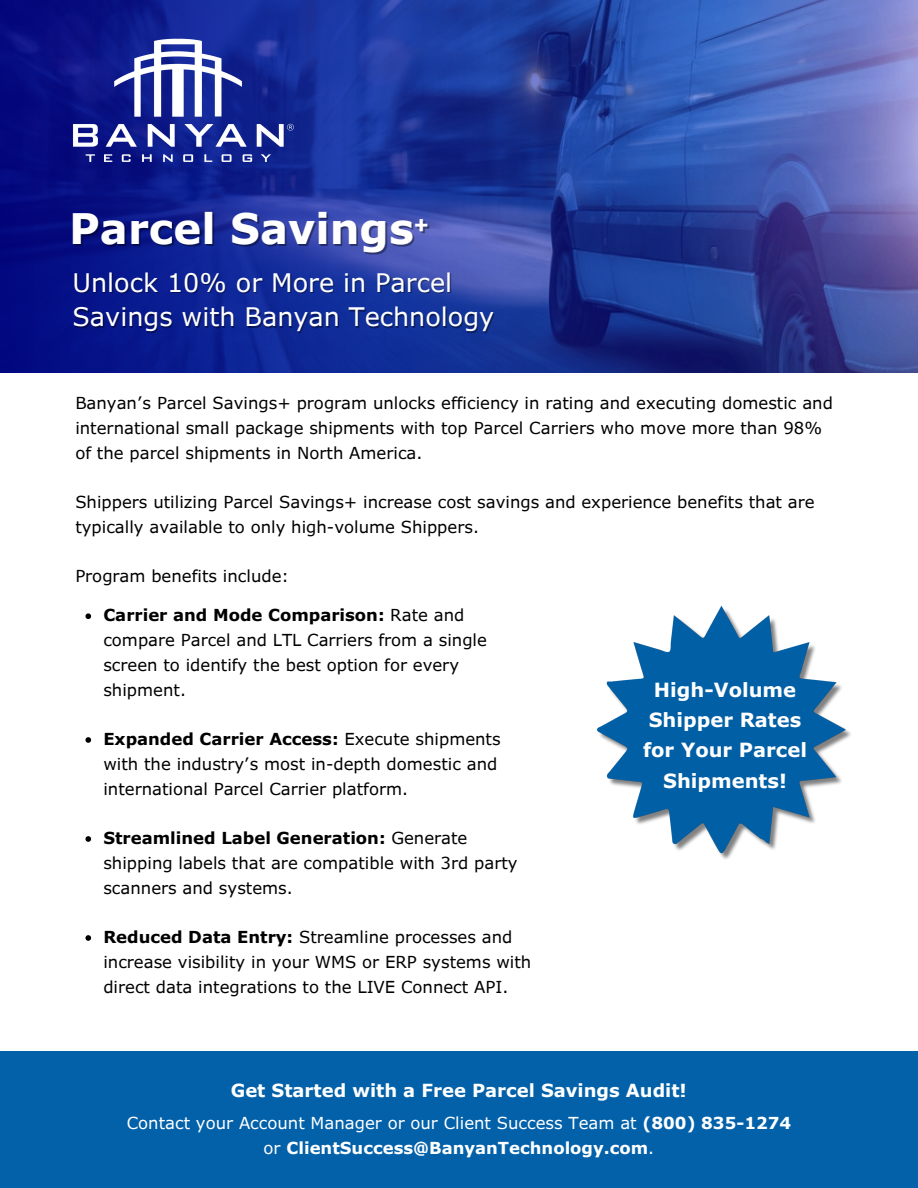
<style>
.page{position:relative;width:918px;height:1188px;background:#fff}
.page>*{position:absolute;margin:0;border:0;box-sizing:border-box;transform-origin:0 0}
.t1{font:700 42px "Verdana Pro";color:#fff}
.t2{font:25.5px/34.8px "Verdana Pro";color:#fff}
.t3{font:700 19.5px/30.3px "Verdana Pro";color:#fff;text-align:center}
.t4{font:700 18px "Verdana Pro";color:#fff}
.t5{font:16.5px/24.8px "Verdana Pro";color:#000}
.t6{font:16.5px/24.8px "Verdana Pro";color:#fff;text-align:center}
.s1{font-family:"Noto Sans"}
.s2{font-weight:700}
</style>
<div class="page">
<div style="left:0;top:1051px;width:918px;height:137px;background:#0261a9"></div>
<svg style="left:0;top:0;width:918px;height:372px;background:#273c9c"></svg>
<img style="left:54px;top:27px;width:251px;height:149px">
<img style="left:597px;top:606px;width:254px;height:253px">
<svg style="left:85px;top:613px;width:6px;height:6px"></svg>
<svg style="left:85px;top:737px;width:6px;height:6px"></svg>
<svg style="left:85px;top:836px;width:6px;height:6px"></svg>
<svg style="left:85px;top:935px;width:6px;height:6px"></svg>
<h1 class="t1" style="left:69px;top:202px;width:361px">Parcel Savings<span class="s1">⁺</span></h1>
<h2 class="t2" style="left:73px;top:264px;width:423px">Unlock 10% or More in Parcel<br>Savings with Banyan Technology</h2>
<p class="t5" style="left:75px;top:390px;width:759px">Banyan’s Parcel Savings+ program unlocks efficiency in rating and executing domestic and</p>
<p class="t5" style="left:75px;top:415px;width:748px">international small package shipments with top Parcel Carriers who move more than 98%</p>
<p class="t5" style="left:75px;top:440px;width:349px">of the parcel shipments in North America.</p>
<p class="t5" style="left:75px;top:489px;width:741px">Shippers utilizing Parcel Savings+ increase cost savings and experience benefits that are</p>
<p class="t5" style="left:75px;top:514px;width:405px">typically available to only high-volume Shippers.</p>
<h3 class="t5" style="left:75px;top:563px;width:215px">Program benefits include:</h3>
<h2 class="t5" style="left:103px;top:602px;width:385px"><span class="s2">Carrier and Mode Comparison:</span> Rate and compare Parcel and LTL Carriers from a single screen to identify the best option for every shipment.</h2>
<p class="t5" style="left:103px;top:726px;width:399px"><span class="s2">Expanded Carrier Access:</span> Execute shipments with the industry’s most in-depth domestic and international Parcel Carrier platform.</p>
<p class="t5" style="left:103px;top:825px;width:416px"><span class="s2">Streamlined Label Generation:</span> Generate shipping labels that are compatible with 3rd party scanners and systems.</p>
<p class="t5" style="left:103px;top:924px;width:429px"><span class="s2">Reduced Data Entry:</span> Streamline processes and increase visibility in your WMS or ERP systems with direct data integrations to the LIVE Connect API.</p>
<p class="t3" style="left:643px;top:674px;width:166px">High-Volume<br>Shipper Rates for Your Parcel<br>Shipments!</p>
<p class="t4" style="left:231px;top:1079px;width:458px">Get Started with a Free Parcel Savings Audit!</p>
<p class="t6" style="left:127px;top:1110px;width:666px">Contact your Account Manager or our Client Success Team at <span class="s2">(800) 835-1274 </span>or <span class="s2">ClientSuccess@BanyanTechnology.com</span>.</p>
</div>
